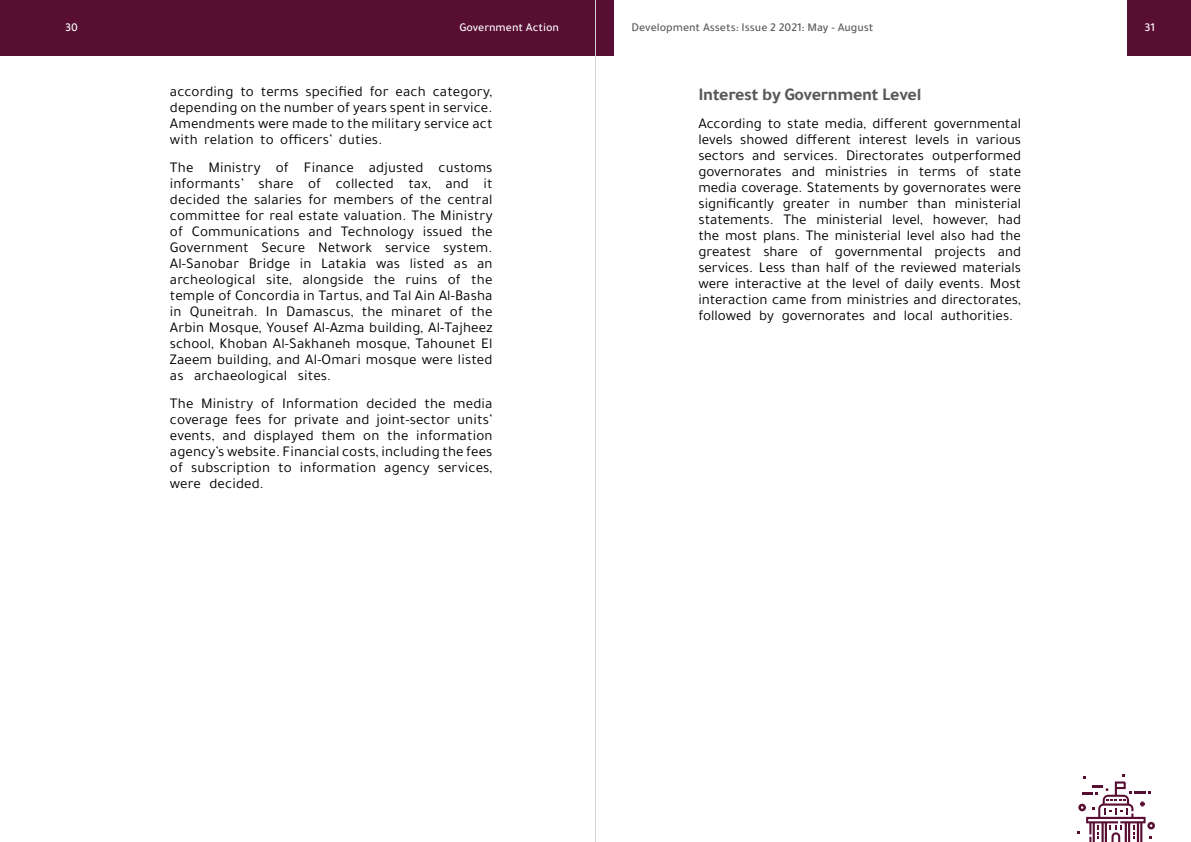
<style>
.page{position:relative;width:1191px;height:842px;background:#fff}
.page>*{position:absolute;margin:0;border:0;box-sizing:border-box;transform-origin:0 0}
.t1{font:700 18px "Tajawal";letter-spacing:-.02em;color:#58595b}
.t2{font:15px/16px "Tajawal";letter-spacing:.01em;color:#000;text-align:justify}
.t3{font:500 12px "Tajawal";color:#58595b}
.t4{font:500 12px "Tajawal";color:#fff}
</style>
<div class="page">
<div style="left:0;top:0;width:614px;height:55px;background:#570e32"></div>
<div style="left:1127px;top:0;width:64px;height:55px;background:#570e32"></div>
<svg style="left:1077px;top:774px;width:78px;height:68px"></svg>
<hr style="left:595px;top:0;width:1px;height:842px;background:#d1d3d4">
<p class="t4" style="left:65px;top:19px;width:14px">30</p>
<p class="t4" style="left:459px;top:19px;width:101px">Government Action</p>
<p class="t3" style="left:631px;top:19px;width:243px">Development Assets: Issue 2 2021: May - August</p>
<p class="t4" style="left:1144px;top:19px;width:12px">31</p>
<p class="t2" style="left:170px;top:83px;width:324px">according to terms specified for each category, depending on the number of years spent in service.<br>Amendments were made to the military service act with relation to officers’ duties.</p>
<p class="t2" style="left:170px;top:159px;width:324px">The Ministry of Finance adjusted customs informants’ share of collected tax, and it decided the salaries for members of the central committee for real estate valuation. The Ministry of Communications and Technology issued the Government Secure Network service system.<br>Al-Sanobar Bridge in Latakia was listed as an archeological site, alongside the ruins of the temple of Concordia in Tartus, and Tal Ain Al-Basha in Quneitrah. In Damascus, the minaret of the Arbin Mosque, Yousef Al-Azma building, Al-Tajheez school, Khoban Al-Sakhaneh mosque, Tahounet El Zaeem building, and Al-Omari mosque were listed as archaeological sites.</p>
<p class="t2" style="left:170px;top:395px;width:324px">The Ministry of Information decided the media coverage fees for private and joint-sector units’ events, and displayed them on the information agency’s website. Financial costs, including the fees of subscription to information agency services, were decided.</p>
<p class="t1" style="left:698px;top:81px;width:224px">Interest by Government Level</p>
<p class="t2" style="left:698px;top:115px;width:324px">According to state media, different governmental levels showed different interest levels in various sectors and services. Directorates outperformed governorates and ministries in terms of state media coverage. Statements by governorates were significantly greater in number than ministerial statements. The ministerial level, however, had the most plans. The ministerial level also had the greatest share of governmental projects and services. Less than half of the reviewed materials were interactive at the level of daily events. Most interaction came from ministries and directorates, followed by governorates and local authorities.</p>
</div>
